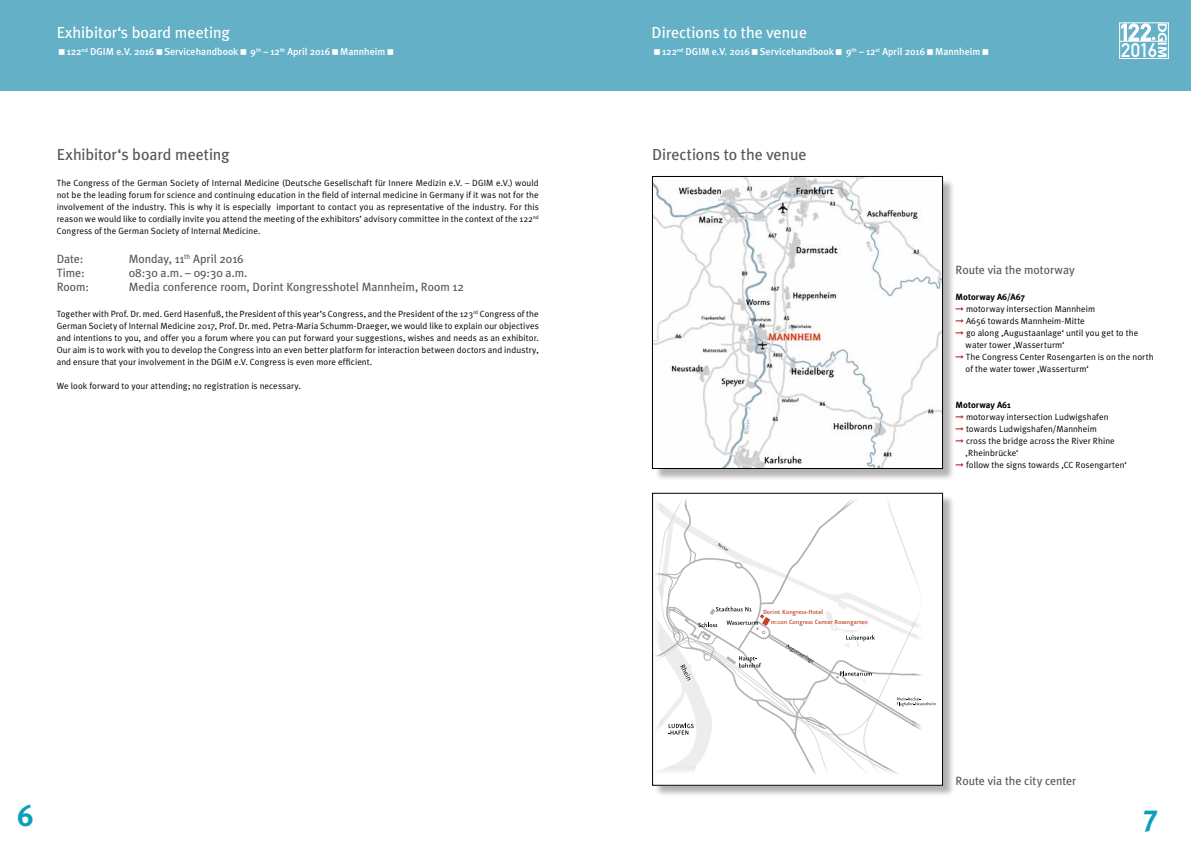
<style>
.page{position:relative;width:1191px;height:842px;background:#fff}
.page>*{position:absolute;margin:0;border:0;box-sizing:border-box;transform-origin:0 0}
.t1{font:700 30px "Meta Plus";color:#0b9fb9}
.t2{font:500 22.1px "Meta Plus";color:#fff}
.t3{font:19.4px "DIN Mittelschrift Std";color:#fff}
.t4{font:16px "Meta Plus";letter-spacing:-.005em;color:#575756}
.t5{font:16px "Meta Plus";color:#fff}
.t6{font:12px "Meta Plus";letter-spacing:-.005em;color:#575756}
.t7{font:500 10px "Meta Plus";color:#fff}
.t8{font:9px/12px "Meta Plus Normal";letter-spacing:.01em;color:#000;text-align:justify}
.t9{font:700 9px "Meta Plus";letter-spacing:.005em;color:#000}
.t10{font:500 7.2px/10.2px "Eureka Sans";color:#c44525}
.s1{color:#cd171a}
</style>
<div class="page">
<div style="left:595px;top:0;width:596px;height:91px;background:#64b1c7"></div>
<div style="left:0;top:0;width:595px;height:91px;background:#64b1c7"></div>
<div style="left:1119px;top:23px;width:49px;height:36px;border:1px solid #fff"></div>
<svg style="left:1157px;top:24px;width:9px;height:33px"></svg>
<hr style="left:1119px;top:41px;width:47px;height:1px;background:#fff">
<svg style="left:1121px;top:24px;width:29px;height:17px"></svg>
<div style="left:654px;top:178px;width:301px;height:303px;background:#000;opacity:.3"></div>
<img style="left:654px;top:178px;width:286px;height:289px">
<div style="left:652px;top:176px;width:290px;height:293px;border:1px solid #000"></div>
<div style="left:654px;top:495px;width:301px;height:303px;background:#000;opacity:.3"></div>
<img style="left:654px;top:495px;width:286px;height:288px">
<svg style="left:654px;top:495px;width:281px;height:283px"></svg>
<div style="left:652px;top:493px;width:290px;height:292px;border:1px solid #000"></div>
<h3 class="t5" style="left:57px;top:23px;width:175px">Exhibitor‘s board meeting</h3>
<h3 class="t5" style="left:651px;top:23px;width:157px">Directions to the venue</h3>
<h2 class="t2" style="left:1150px;top:20px;width:7px">.</h2>
<p class="t7" style="left:67px;top:46px;width:320px">122<sup>nd</sup> DGIM e.V. 2016 Servicehandbook 9<sup>th</sup> – 12<sup>th</sup> April 2016 Mannheim</p>
<h3 class="t3" style="left:1121px;top:39px;width:37px">2016</h3>
<p class="t7" style="left:662px;top:46px;width:320px">122<sup>nd</sup> DGIM e.V. 2016 Servicehandbook 9<sup>th</sup> – 12<sup>st</sup> April 2016 Mannheim</p>
<h3 class="t4" style="left:57px;top:145px;width:174px">Exhibitor‘s board meeting</h3>
<p class="t8" style="left:57px;top:177px;width:483px">The Congress of the German Society of Internal Medicine (Deutsche Gesellschaft für Innere Medizin e.V. – DGIM e.V.) would not be the leading forum for science and continuing education in the field of internal medicine in Germany if it was not for the involvement of the industry. This is why it is especially important to contact you as representative of the industry. For this reason we would like to cordially invite you attend the meeting of the exhibitors’ advisory committee in the context of the 122<sup>nd </sup>Congress of the German Society of Internal Medicine.</p>
<h3 class="t6" style="left:57px;top:252px;width:28px">Date:</h3>
<h3 class="t6" style="left:129px;top:252px;width:116px">Monday, 11<sup>th</sup> April 2016</h3>
<h3 class="t6" style="left:57px;top:266px;width:30px">Time:</h3>
<h3 class="t6" style="left:129px;top:266px;width:120px">08:30 a.m. – 09:30 a.m.</h3>
<h3 class="t6" style="left:57px;top:280px;width:34px">Room:</h3>
<h3 class="t6" style="left:129px;top:280px;width:337px">Media conference room, Dorint Kongresshotel Mannheim, Room 12</h3>
<p class="t8" style="left:57px;top:308px;width:483px">Together with Prof. Dr. med. Gerd Hasenfuß, the President of this year’s Congress, and the President of the 123<sup>rd</sup> Congress of the German Society of Internal Medicine 2017, Prof. Dr. med. Petra-Maria Schumm-Draeger, we would like to explain our objectives and intentions to you, and offer you a forum where you can put forward your suggestions, wishes and needs as an exhibitor.<br>Our aim is to work with you to develop the Congress into an even better platform for interaction between doctors and industry, and ensure that your involvement in the DGIM e.V. Congress is even more efficient.</p>
<p class="t8" style="left:57px;top:380px;width:246px">We look forward to your attending; no registration is necessary.</p>
<h3 class="t4" style="left:652px;top:145px;width:156px">Directions to the venue</h3>
<p class="t10" style="left:771px;top:607px;width:99px;text-indent:-8px">Dorint Kongress-Hotel<br>m:con Congress Center Rosengarten</p>
<h3 class="t6" style="left:955px;top:263px;width:121px">Route via the motorway</h3>
<p class="t9" style="left:955px;top:292px;width:71px">Motorway A6/A67</p>
<p class="t8" style="left:955px;top:303px;width:141px"><span class="s1">➞</span> motorway intersection Mannheim</p>
<p class="t8" style="left:955px;top:315px;width:131px"><span class="s1">➞</span> A656 towards Mannheim-Mitte</p>
<p class="t8" style="left:955px;top:327px;width:184px"><span class="s1">➞</span> go along ‚Augustaanlage‘ until you get to the</p>
<p class="t8" style="left:965px;top:339px;width:100px">water tower ‚Wasserturm‘</p>
<p class="t8" style="left:955px;top:351px;width:199px"><span class="s1">➞</span> The Congress Center Rosengarten is on the north</p>
<p class="t8" style="left:965px;top:363px;width:125px">of the water tower ‚Wasserturm‘</p>
<p class="t9" style="left:955px;top:400px;width:57px">Motorway A61</p>
<p class="t8" style="left:955px;top:411px;width:154px"><span class="s1">➞</span> motorway intersection Ludwigshafen</p>
<p class="t8" style="left:955px;top:423px;width:143px"><span class="s1">➞</span> towards Ludwigshafen/Mannheim</p>
<p class="t8" style="left:955px;top:435px;width:161px"><span class="s1">➞</span> cross the bridge across the River Rhine</p>
<p class="t8" style="left:965px;top:447px;width:54px">‚Rheinbrücke‘</p>
<p class="t8" style="left:955px;top:459px;width:173px"><span class="s1">➞</span> follow the signs towards ‚CC Rosengarten‘</p>
<h3 class="t6" style="left:955px;top:774px;width:122px">Route via the city center</h3>
<h1 class="t1" style="left:17px;top:798px;width:18px">6</h1>
<h1 class="t1" style="left:1143px;top:798px;width:15px">7</h1>
</div>
